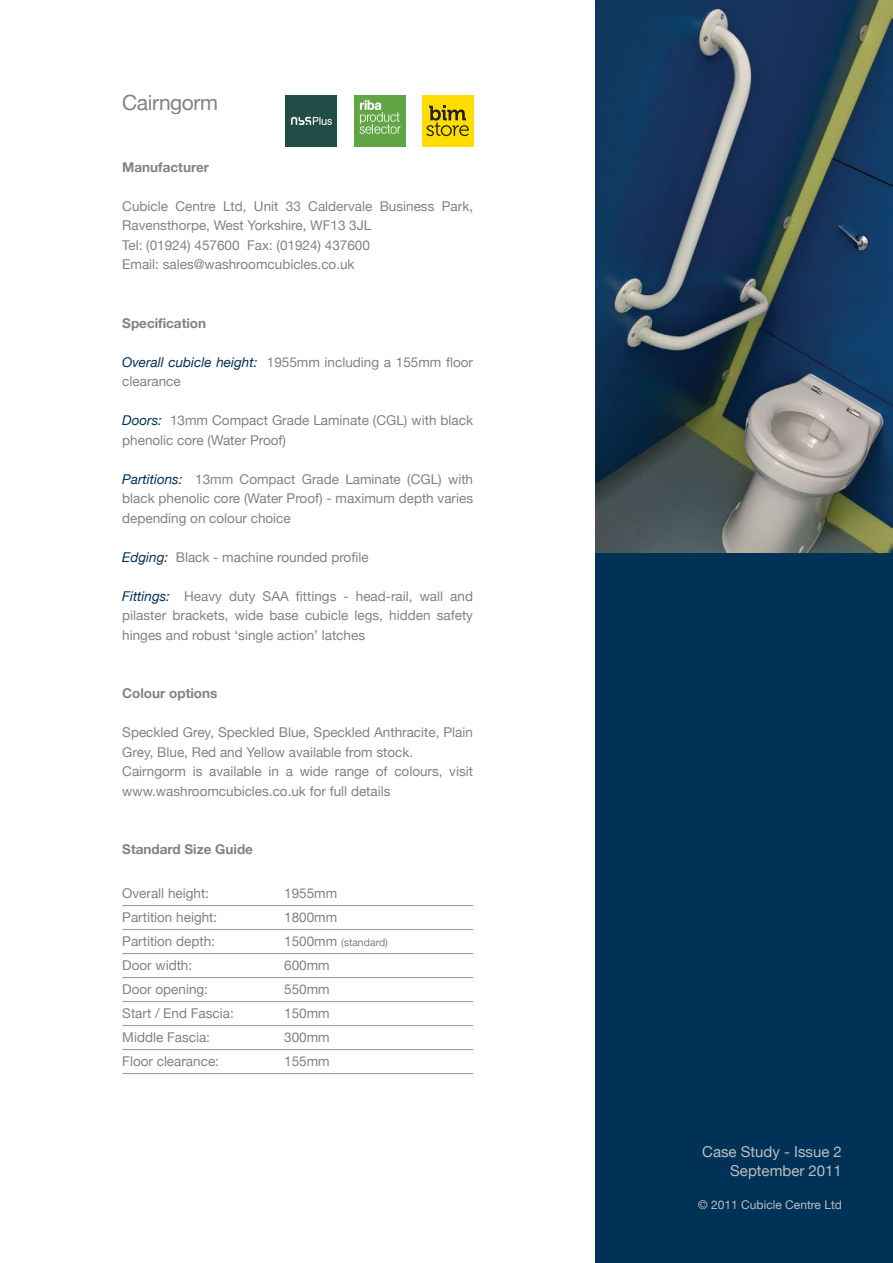
<style>
.page{position:relative;width:893px;height:1263px;background:#fff}
.page>*{position:absolute;margin:0;border:0;box-sizing:border-box;transform-origin:0 0}
.t1{font:21px "Helvetica Neue";letter-spacing:-.02em;color:#808285}
.t2{font:15px/19.5px "Helvetica Neue";color:#bcbec0;text-align:right}
.t3{font:13.5px/19.5px "Helvetica Neue";color:#808285}
.t4{font:700 13.5px "Helvetica Neue";color:#808285}
.t5{font:12px "Helvetica Neue";color:#bcbec0}
.t6{font:10.5px "Helvetica Neue";color:#808285}
.s1{font-style:italic;color:#003157}
.s2{font-size:13.5px}
</style>
<div class="page">
<div style="left:422px;top:95px;width:51px;height:51px;background:#fd0"></div>
<svg style="left:426px;top:106px;width:43px;height:30px"></svg>
<div style="left:354px;top:95px;width:51px;height:51px;background:#62a544"></div>
<svg style="left:360px;top:100px;width:40px;height:34px"></svg>
<div style="left:286px;top:95px;width:51px;height:51px;background:#224d47"></div>
<svg style="left:291px;top:117px;width:41px;height:8px"></svg>
<div style="left:595px;top:553px;width:298px;height:710px;background:#003157"></div>
<hr style="left:122px;top:905px;width:351px;height:1px;background:#939598">
<hr style="left:122px;top:929px;width:351px;height:1px;background:#939598">
<hr style="left:122px;top:953px;width:351px;height:1px;background:#939598">
<hr style="left:122px;top:977px;width:351px;height:1px;background:#939598">
<hr style="left:122px;top:1001px;width:351px;height:1px;background:#939598">
<hr style="left:122px;top:1025px;width:351px;height:1px;background:#939598">
<hr style="left:122px;top:1049px;width:351px;height:1px;background:#939598">
<hr style="left:122px;top:1073px;width:351px;height:1px;background:#939598">
<img style="left:595px;top:0;width:298px;height:553px">
<h1 class="t1" style="left:122px;top:90px;width:97px">Cairngorm</h1>
<p class="t4" style="left:122px;top:159px;width:88px">Manufacturer</p>
<p class="t3" style="left:122px;top:196px;width:352px">Cubicle Centre Ltd, Unit 33 Caldervale Business Park, Ravensthorpe, West Yorkshire, WF13 3JL<br>Tel: (01924) 457600 Fax: (01924) 437600<br>Email: sales@washroomcubicles.co.uk</p>
<p class="t4" style="left:122px;top:315px;width:85px">Specification</p>
<p class="t3" style="left:122px;top:352px;width:352px"><span class="s1">Overall cubicle height:</span> 1955mm including a 155mm floor clearance</p>
<p class="t3" style="left:122px;top:411px;width:352px"><span class="s1">Doors:</span> 13mm Compact Grade Laminate (CGL) with black phenolic core (Water Proof)</p>
<p class="t3" style="left:122px;top:469px;width:352px;text-align:justify"><span class="s1">Partitions:</span> 13mm Compact Grade Laminate (CGL) with black phenolic core (Water Proof) - maximum depth varies depending on colour choice</p>
<p class="t3" style="left:122px;top:547px;width:248px"><span class="s1">Edging:</span> Black - machine rounded profile</p>
<p class="t3" style="left:122px;top:586px;width:352px;text-align:justify"><span class="s1">Fittings:</span> Heavy duty SAA fittings - head-rail, wall and pilaster brackets, wide base cubicle legs, hidden safety hinges and robust ‘single action’ latches</p>
<p class="t4" style="left:122px;top:685px;width:97px">Colour options</p>
<p class="t3" style="left:122px;top:723px;width:352px">Speckled Grey, Speckled Blue, Speckled Anthracite, Plain Grey, Blue, Red and Yellow available from stock.<br>Cairngorm is available in a wide range of colours, visit www.washroomcubicles.co.uk for full details</p>
<p class="t4" style="left:122px;top:841px;width:132px">Standard Size Guide</p>
<p class="t3" style="left:122px;top:883px;width:88px">Overall height:</p>
<p class="t3" style="left:284px;top:883px;width:55px">1955mm</p>
<p class="t3" style="left:122px;top:907px;width:97px">Partition height:</p>
<p class="t3" style="left:284px;top:907px;width:55px">1800mm</p>
<p class="t3" style="left:122px;top:931px;width:94px">Partition depth:</p>
<p class="t6" style="left:284px;top:936px;width:105px"><span class="s2">1500mm</span> (standard)</p>
<p class="t3" style="left:122px;top:955px;width:71px">Door width:</p>
<p class="t3" style="left:284px;top:955px;width:47px">600mm</p>
<p class="t3" style="left:122px;top:979px;width:87px">Door opening:</p>
<p class="t3" style="left:284px;top:979px;width:47px">550mm</p>
<p class="t3" style="left:122px;top:1003px;width:113px">Start / End Fascia:</p>
<p class="t3" style="left:284px;top:1003px;width:47px">150mm</p>
<p class="t3" style="left:122px;top:1027px;width:89px">Middle Fascia:</p>
<p class="t3" style="left:284px;top:1027px;width:47px">300mm</p>
<p class="t3" style="left:122px;top:1051px;width:98px">Floor clearance:</p>
<p class="t3" style="left:284px;top:1051px;width:47px">155mm</p>
<p class="t2" style="left:702px;top:1141px;width:141px">Case Study - Issue 2<br>September 2011</p>
<p class="t5" style="left:698px;top:1198px;width:145px">© 2011 Cubicle Centre Ltd</p>
</div>
